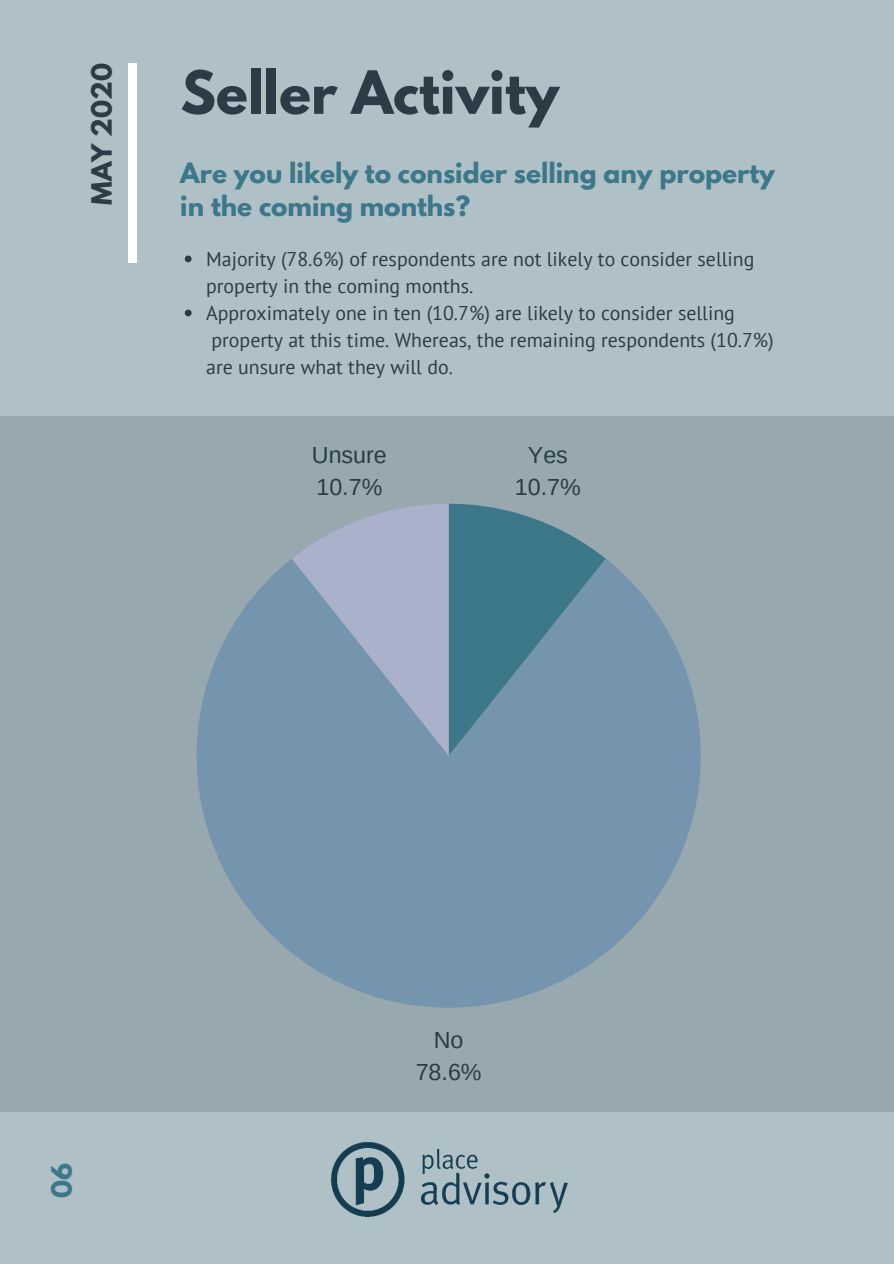
<style>
.page{position:relative;width:894px;height:1264px;background:#fff}
.page>*{position:absolute;margin:0;border:0;box-sizing:border-box;transform-origin:0 0}
.t1{font:700 52.8px "League Spartan";color:#2b3c46}
.t2{font:700 24.9px/33.8px "League Spartan";color:#3c788a}
.t3{font:700 24.9px "League Spartan";color:#2b3c46}
.t4{font:23.25px/32px "Arimo";color:#2b3c46;text-align:center}
.t5{font:19.8px/27px "PT Sans";color:#2b3c46}
</style>
<div class="page">
<div style="left:0;top:0;width:893px;height:1263px;background:#afc1c6"></div>
<div style="left:128px;top:63px;width:9px;height:199px;background:#fff"></div>
<svg style="left:185px;top:255px;width:6px;height:7px"></svg>
<svg style="left:185px;top:309px;width:6px;height:7px"></svg>
<div style="left:0;top:416px;width:893px;height:695px;background:#97a9af"></div>
<svg style="left:196px;top:559px;width:504px;height:448px;fill:#7594ae"></svg>
<svg style="left:291px;top:504px;width:324px;height:251px"></svg>
<img style="left:330px;top:1142px;width:238px;height:75px">
<p class="t3" style="left:89px;top:205px;width:143px;rotate:-90deg">MAY 2020</p>
<h1 class="t1" style="left:180px;top:66px;width:380px">Seller Activity</h1>
<p class="t2" style="left:180px;top:159px;width:596px">Are you likely to consider selling any property in the coming months?</p>
<p class="t5" style="left:206px;top:245px;width:569px">Majority (78.6%) of respondents are not likely to consider selling property in the coming months.<br>Approximately one in ten (10.7%) are likely to consider selling property at this time. Whereas, the remaining respondents (10.7%) are unsure what they will do.</p>
<p class="t4" style="left:312px;top:439px;width:76px;text-align:left">Unsure<br>10.7%</p>
<p class="t4" style="left:515px;top:439px;width:67px">Yes<br>10.7%</p>
<p class="t2" style="left:48px;top:1198px;width:37px;rotate:-90deg">06</p>
<p class="t4" style="left:415px;top:1024px;width:67px">No<br>78.6%</p>
</div>
